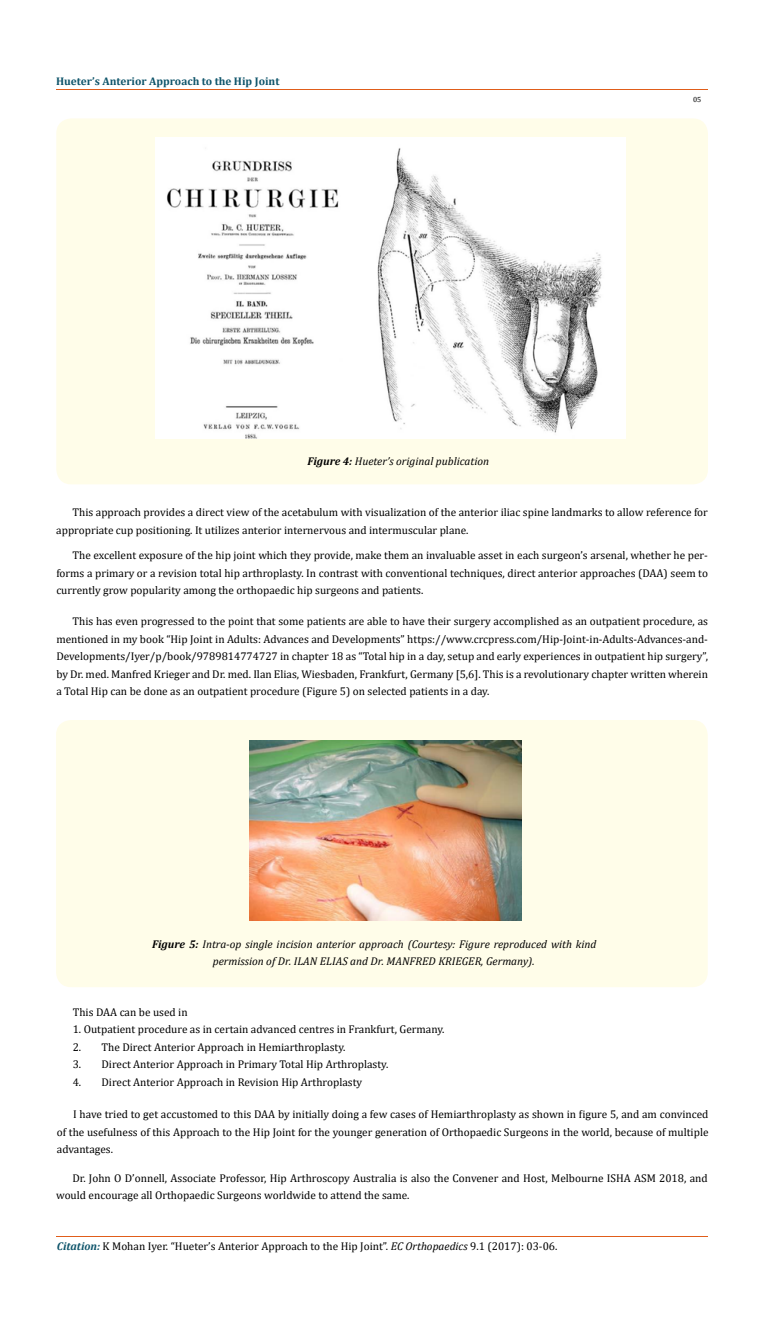
<style>
.page{position:relative;width:764px;height:1322px;background:#fff}
.page>*{position:absolute;margin:0;border:0;box-sizing:border-box;transform-origin:0 0}
.t1{font:11.25px/17.5px "Cambria";color:#000;text-align:justify}
.t2{font:italic 11.25px/17.5px "Cambria";color:#000;text-align:center}
.t3{font:700 11.12px "Cambria";color:#0e546a}
.t4{font:7.5px "Cambria";color:#000}
.s1{font-weight:700}
.s2{font-weight:700;font-style:italic;color:#0e546a}
.s3{font-style:italic}
</style>
<div class="page">
<hr style="left:56px;top:90px;width:652px;height:1px;background:#e05d1a">
<hr style="left:56px;top:1236px;width:652px;height:1px;background:#e05d1a">
<div style="left:56px;top:118px;width:652px;height:366px;background:#fffde9;border-radius:15px"></div>
<img style="left:155px;top:137px;width:470px;height:301px">
<div style="left:56px;top:720px;width:652px;height:267px;background:#fffde9;border-radius:15px"></div>
<img style="left:249px;top:740px;width:272px;height:180px">
<p class="t3" style="left:56px;top:73px;width:225px">Hueter’s Anterior Approach to the Hip Joint</p>
<p class="t2" style="left:307px;top:452px;width:183px"><span class="s1">Figure 4:</span> Hueter’s original publication</p>
<p class="t4" style="left:693px;top:95px;width:10px">05</p>
<p class="t1" style="left:56px;top:503px;width:653px;text-indent:16px">This approach provides a direct view of the acetabulum with visualization of the anterior iliac spine landmarks to allow reference for appropriate cup positioning. It utilizes anterior internervous and intermuscular plane.</p>
<p class="t1" style="left:56px;top:547px;width:653px;text-indent:16px">The excellent exposure of the hip joint which they provide, make them an invaluable asset in each surgeon’s arsenal, whether he per&shy;forms a primary or a revision total hip arthroplasty. In contrast with conventional techniques, direct anterior approaches (DAA) seem to currently grow popularity among the orthopaedic hip surgeons and patients.</p>
<p class="t1" style="left:56px;top:612px;width:653px;text-indent:16px">This has even progressed to the point that some patients are able to have their surgery accomplished as an outpatient procedure, as mentioned in my book “Hip Joint in Adults: Advances and Developments” https://www.crcpress.com/Hip-Joint-in-Adults-Advances-and-Developments/Iyer/p/book/9789814774727 in chapter 18 as “Total hip in a day, setup and early experiences in outpatient hip surgery”, by Dr. med. Manfred Krieger and Dr. med. Ilan Elias, Wiesbaden, Frankfurt, Germany [5,6]. This is a revolutionary chapter written wherein a Total Hip can be done as an outpatient procedure (Figure 5) on selected patients in a day.</p>
<p class="t2" style="left:152px;top:934px;width:446px"><span class="s1">Figure 5:</span> Intra-op single incision anterior approach (Courtesy: Figure reproduced with kind permission of Dr. ILAN ELIAS and Dr. MANFRED KRIEGER, Germany).</p>
<p class="t1" style="left:73px;top:1002px;width:116px">This DAA can be used in</p>
<p class="t1" style="left:73px;top:1020px;width:373px">1. Outpatient procedure as in certain advanced centres in Frankfurt, Germany.</p>
<p class="t1" style="left:73px;top:1038px;width:274px">2. The Direct Anterior Approach in Hemiarthroplasty.</p>
<p class="t1" style="left:73px;top:1055px;width:317px">3. Direct Anterior Approach in Primary Total Hip Arthroplasty.</p>
<p class="t1" style="left:73px;top:1073px;width:291px">4. Direct Anterior Approach in Revision Hip Arthroplasty</p>
<p class="t1" style="left:57px;top:1105px;width:653px;text-indent:16px">I have tried to get accustomed to this DAA by initially doing a few cases of Hemiarthroplasty as shown in figure 5, and am convinced of the usefulness of this Approach to the Hip Joint for the younger generation of Orthopaedic Surgeons in the world, because of multiple advantages.</p>
<p class="t1" style="left:56px;top:1168px;width:653px;text-indent:16px">Dr. John O D’onnell, Associate Professor, Hip Arthroscopy Australia is also the Convener and Host, Melbourne ISHA ASM 2018, and would encourage all Orthopaedic Surgeons worldwide to attend the same.</p>
<p class="t1" style="left:57px;top:1237px;width:502px"><span class="s2">Citation:</span> K Mohan Iyer. “Hueter’s Anterior Approach to the Hip Joint”. <span class="s3">EC Orthopaedics</span> 9.1 (2017): 03-06.</p>
</div>
